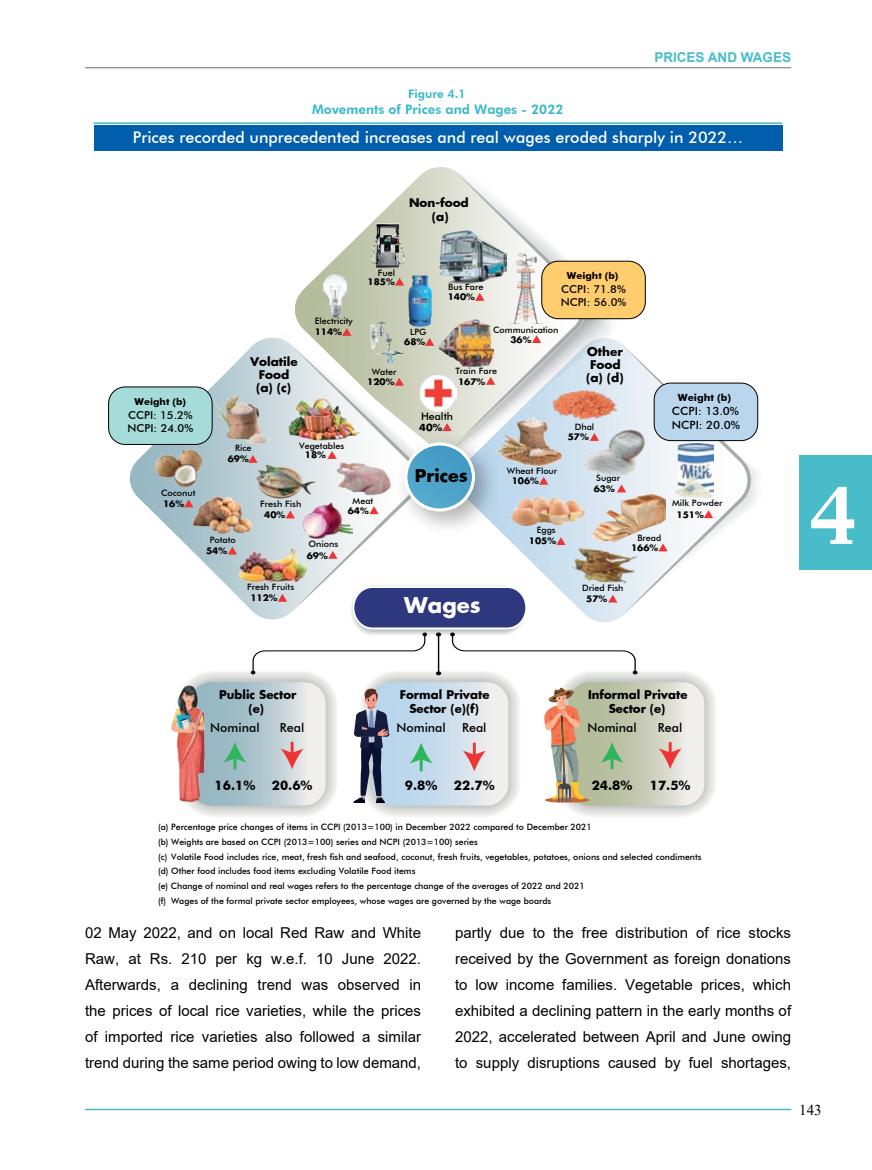
<style>
.page{position:relative;width:872px;height:1170px;background:#fff}
.page>*{position:absolute;margin:0;border:0;box-sizing:border-box;transform-origin:0 0}
.t1{font:66.75px "Capitals";color:#fff;scale:1.09 1}
.t2{font:700 21.3px "Futura";color:#fff}
.t3{font:800 17.55px "Futura BT";color:#000}
.t4{font:700 17.25px "Futura";color:#000}
.t5{font:500 16.05px "Futura BT";color:#fff}
.t6{font:15px/25.8px "Arial";color:#000;text-align:justify}
.t7{font:15px "Times New Roman";color:#000}
.t8{font:700 13.5px "Arial";color:#49bcca}
.t9{font:800 13.2px "Futura BT";letter-spacing:.005em;color:#35b9ca}
.t10{font:700 13.2px "Futura BT";color:#000}
.t11{font:500 12.45px "Futura BT";color:#000}
.t12{font:700 11.7px/13.2px "Futura";color:#000;text-align:center}
.t13{font:800 11.7px "Futura BT";letter-spacing:.005em;color:#35b9ca}
.t14{font:500 11.4px/13.6px "Futura BT";color:#000}
.t15{font:500 10.95px/13px "Futura BT";color:#000}
.t16{font:500 10.35px "Futura BT";color:#000}
.t17{font:700 9.9px "Futura BT";color:#000}
.t18{font:700 9.6px "Futura BT";color:#000}
.t19{font:700 9.6px "Futura";color:#000}
.t20{font:500 8.7px/14.5px "Futura BT";color:#000}
.t21{font:700 8.7px "Futura";color:#000}
</style>
<div class="page">
<div style="left:799px;top:455px;width:73px;height:115px;background:#49bcca"></div>
<hr style="left:85px;top:67px;width:706px;height:1px;background:#6d6e71">
<hr style="left:85px;top:1108px;width:706px;height:2px;background:#49bcca">
<hr style="left:94px;top:122px;width:688px;height:2px;background:#35b9ca">
<div style="left:94px;top:126px;width:688px;height:25px;background:#005eac"></div>
<div style="left:654px;top:383px;width:103px;height:57px;background:#bad6ec;border-radius:17px"></div>
<div style="left:109px;top:387px;width:103px;height:57px;background:#a5dbd9;border-radius:17px"></div>
<svg style="left:123px;top:174px;width:630px;height:643px"></svg>
<img style="left:675px;top:443px;width:38px;height:55px">
<h3 class="t13" style="left:408px;top:87px;width:59px">Figure 4.1</h3>
<h3 class="t9" style="left:312px;top:101px;width:253px">Movements of Prices and Wages - 2022</h3>
<h3 class="t8" style="left:654px;top:47px;width:138px">PRICES AND WAGES</h3>
<h3 class="t5" style="left:133px;top:128px;width:612px">Prices recorded unprecedented increases and real wages eroded sharply in 2022…</h3>
<h3 class="t12" style="left:409px;top:195px;width:61px;line-height:14.1px">Non-food (a)</h3>
<p class="t18" style="left:135px;top:396px;width:53px">Weight (b)</p>
<p class="t15" style="left:127px;top:408px;width:67px">CCPI: 15.2%<br>NCPI: 24.0%</p>
<p class="t20" style="left:161px;top:485px;width:36px">Coconut</p>
<p class="t21" style="left:163px;top:497px;width:23px">16%</p>
<h3 class="t3" style="left:369px;top:256px;width:13px">Z</h3>
<p class="t20" style="left:378px;top:265px;width:19px">Fuel</p>
<p class="t21" style="left:367px;top:276px;width:29px">185%</p>
<p class="t20" style="left:448px;top:279px;width:37px">Bus Fare</p>
<p class="t21" style="left:448px;top:291px;width:29px">140%</p>
<p class="t18" style="left:567px;top:270px;width:53px">Weight (b)</p>
<p class="t15" style="left:560px;top:283px;width:67px">CCPI: 71.8%<br>NCPI: 56.0%</p>
<p class="t20" style="left:315px;top:313px;width:39px">Electricity</p>
<p class="t21" style="left:315px;top:326px;width:29px">114%</p>
<p class="t20" style="left:493px;top:322px;width:67px">Communication</p>
<p class="t21" style="left:510px;top:333px;width:23px">36%</p>
<p class="t20" style="left:410px;top:324px;width:18px">LPG</p>
<p class="t21" style="left:404px;top:336px;width:23px">68%</p>
<h3 class="t12" style="left:250px;top:354px;width:49px">Volatile<br>Food (a) (c)</h3>
<h3 class="t12" style="left:586px;top:344px;width:39px">Other<br>Food (a) (d)</h3>
<p class="t20" style="left:455px;top:364px;width:43px">Train Fare</p>
<p class="t21" style="left:458px;top:375px;width:29px">167%</p>
<p class="t20" style="left:372px;top:365px;width:26px">Water</p>
<p class="t21" style="left:367px;top:376px;width:29px">120%</p>
<p class="t20" style="left:235px;top:440px;width:18px">Rice</p>
<p class="t21" style="left:228px;top:453px;width:23px">69%</p>
<p class="t20" style="left:299px;top:438px;width:47px">Vegetables</p>
<p class="t21" style="left:305px;top:449px;width:23px">18%</p>
<p class="t20" style="left:210px;top:532px;width:28px">Potato</p>
<p class="t21" style="left:206px;top:544px;width:23px">54%</p>
<p class="t20" style="left:260px;top:496px;width:43px">Fresh Fish</p>
<p class="t21" style="left:264px;top:508px;width:23px">40%</p>
<p class="t20" style="left:308px;top:536px;width:31px">Onions</p>
<p class="t21" style="left:307px;top:549px;width:23px">69%</p>
<p class="t20" style="left:353px;top:494px;width:22px">Meat</p>
<p class="t21" style="left:348px;top:504px;width:23px">64%</p>
<p class="t20" style="left:247px;top:579px;width:49px">Fresh Fruits</p>
<p class="t21" style="left:250px;top:592px;width:29px">112%</p>
<p class="t16" style="left:421px;top:410px;width:34px">Health</p>
<p class="t19" style="left:419px;top:420px;width:24px">40%</p>
<h3 class="t4" style="left:415px;top:463px;width:55px">Prices</h3>
<h2 class="t2" style="left:404px;top:590px;width:78px">Wages</h2>
<p class="t20" style="left:575px;top:419px;width:21px">Dhal</p>
<p class="t21" style="left:567px;top:431px;width:23px">57%</p>
<p class="t20" style="left:507px;top:463px;width:52px">Wheat Flour</p>
<p class="t21" style="left:511px;top:475px;width:29px">106%</p>
<p class="t20" style="left:596px;top:471px;width:25px">Sugar</p>
<p class="t21" style="left:593px;top:482px;width:23px">63%</p>
<p class="t20" style="left:536px;top:522px;width:21px">Eggs</p>
<p class="t21" style="left:529px;top:535px;width:29px">105%</p>
<p class="t20" style="left:637px;top:530px;width:25px">Bread</p>
<p class="t21" style="left:631px;top:541px;width:29px">166%</p>
<p class="t20" style="left:582px;top:581px;width:43px">Dried Fish</p>
<p class="t21" style="left:586px;top:592px;width:23px">57%</p>
<p class="t17" style="left:678px;top:391px;width:55px">Weight (b)</p>
<h3 class="t14" style="left:672px;top:404px;width:70px">CCPI: 13.0%<br>NCPI: 20.0%</h3>
<p class="t20" style="left:672px;top:495px;width:52px">Milk Powder</p>
<p class="t21" style="left:676px;top:508px;width:29px">151%</p>
<h1 class="t1" style="left:808px;top:471px;width:46px">4</h1>
<h3 class="t12" style="left:219px;top:687px;width:79px;line-height:14.1px">Public Sector (e)</h3>
<h3 class="t12" style="left:400px;top:687px;width:91px;line-height:14.1px">Formal Private<br>Sector (e)(f)</h3>
<h3 class="t12" style="left:588px;top:687px;width:101px;line-height:14.1px">Informal Private<br>Sector (e)</h3>
<h3 class="t11" style="left:210px;top:720px;width:51px">Nominal</h3>
<h3 class="t11" style="left:280px;top:720px;width:26px">Real</h3>
<h3 class="t11" style="left:396px;top:720px;width:51px">Nominal</h3>
<h3 class="t11" style="left:462px;top:720px;width:26px">Real</h3>
<h3 class="t11" style="left:587px;top:720px;width:51px">Nominal</h3>
<h3 class="t11" style="left:658px;top:720px;width:26px">Real</h3>
<h3 class="t10" style="left:215px;top:777px;width:42px">16.1%</h3>
<h3 class="t10" style="left:272px;top:777px;width:42px">20.6%</h3>
<h3 class="t10" style="left:405px;top:777px;width:34px">9.8%</h3>
<h3 class="t10" style="left:454px;top:777px;width:42px">22.7%</h3>
<h3 class="t10" style="left:592px;top:777px;width:42px">24.8%</h3>
<h3 class="t10" style="left:650px;top:777px;width:42px">17.5%</h3>
<p class="t20" style="left:158px;top:819px;width:545px">(a) Percentage price changes of items in CCPI (2013=100) in December 2022 compared to December 2021<br>(b) Weights are based on CCPI (2013=100) series and NCPI (2013=100) series<br>(c) Volatile Food includes rice, meat, fresh fish and seafood, coconut, fresh fruits, vegetables, potatoes, onions and selected condiments (d) Other food includes food items excluding Volatile Food items<br>(e) Change of nominal and real wages refers to the percentage change of the averages of 2022 and 2021<br>(f) Wages of the formal private sector employees, whose wages are governed by the wage boards</p>
<p class="t6" style="left:85px;top:920px;width:337px">02 May 2022, and on local Red Raw and White Raw, at Rs. 210 per kg w.e.f. 10 June 2022.<br>Afterwards, a declining trend was observed in the prices of local rice varieties, while the prices of imported rice varieties also followed a similar trend during the same period owing to low demand,</p>
<p class="t6" style="left:455px;top:919px;width:337px">partly due to the free distribution of rice stocks received by the Government as foreign donations to low income families. Vegetable prices, which exhibited a declining pattern in the early months of 2022, accelerated between April and June owing to supply disruptions caused by fuel shortages,</p>
<h3 class="t7" style="left:799px;top:1099px;width:24px">143</h3>
</div>
